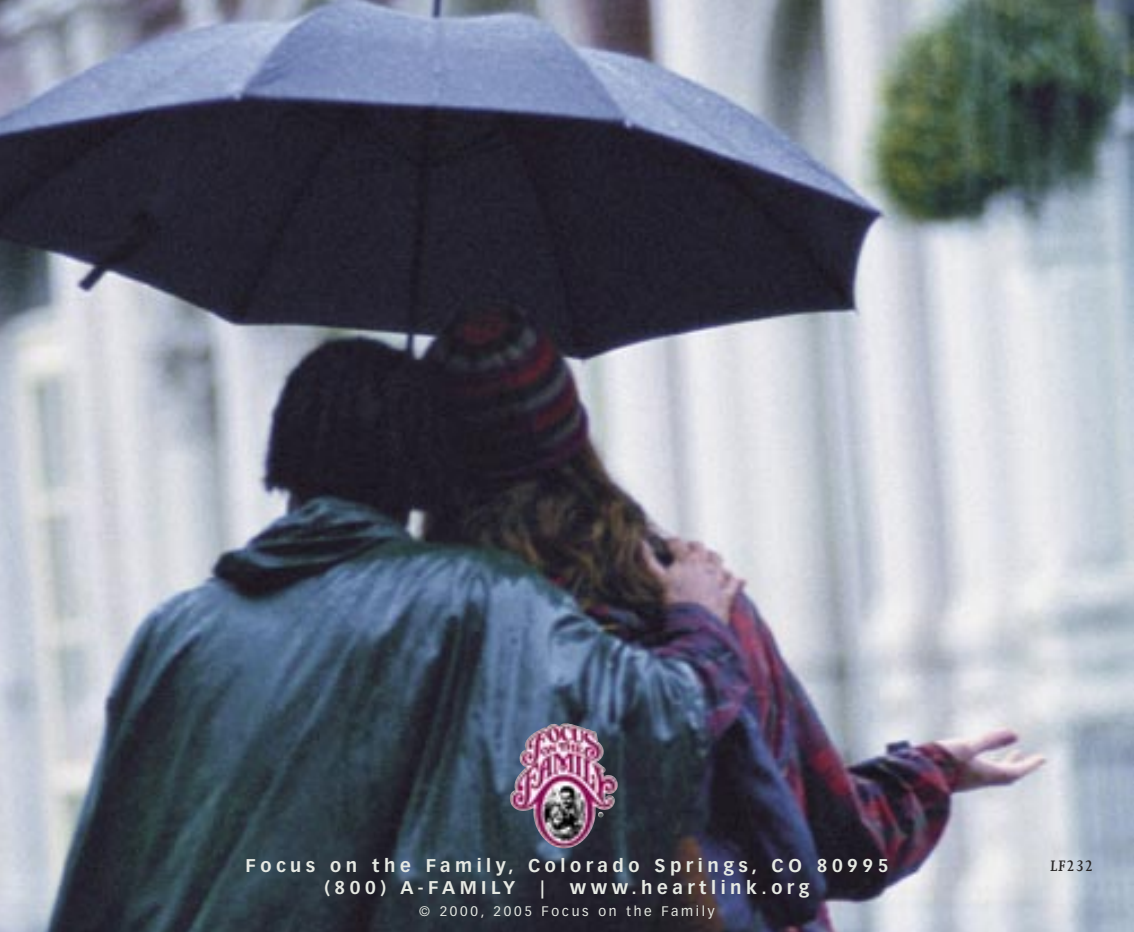
<style>
.page{position:relative;width:1134px;height:932px;background:#fff}
.page>*{position:absolute;margin:0;border:0;box-sizing:border-box;transform-origin:0 0}
.t1{font:700 18px/21.8px "Vectora LH";letter-spacing:.25em;color:#e6e9e3}
.t2{font:italic 600 17.55px "Joanna";letter-spacing:.05em;color:#272525}
.t3{font:13.5px "Vectora LH";letter-spacing:.2em;color:#e6e9e3}
</style>
<div class="page">
<img style="left:0;top:0;width:1134px;height:932px">
<img style="left:527px;top:723px;width:39px;height:17px">
<p class="t1" style="left:324px;top:855px;width:566px;text-indent:-79px">Focus on the Family, Colorado Springs, CO 80995 (800) A-FAMILY</p>
<p class="t1" style="left:541px;top:876px;width:6px">|</p>
<p class="t1" style="left:570px;top:876px;width:241px">www.heartlink.org</p>
<p class="t3" style="left:419px;top:903px;width:297px">© 2000, 2005 Focus on the Family</p>
<p class="t2" style="left:1050px;top:856px;width:44px">LF232</p>
</div>
